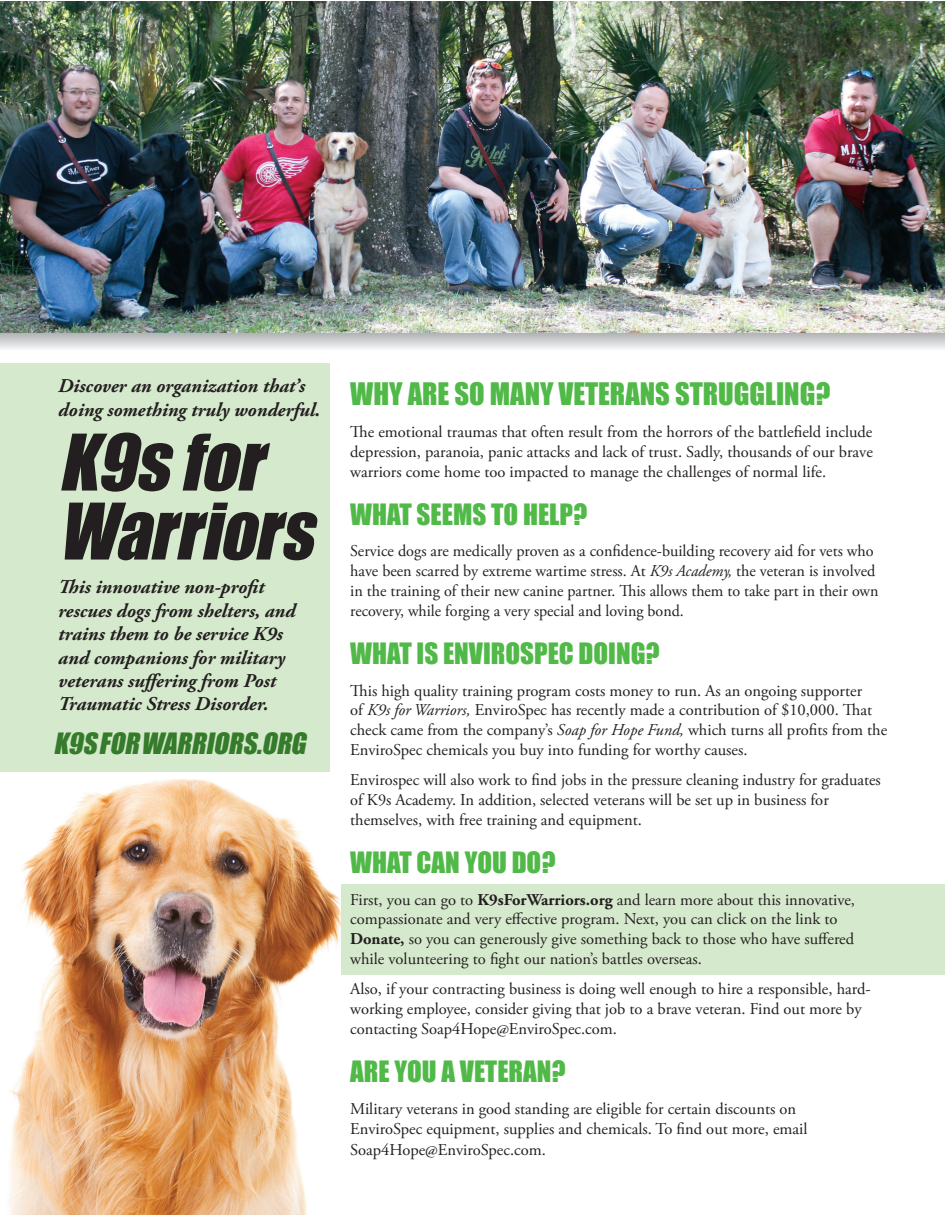
<style>
.page{position:relative;width:945px;height:1215px;background:#fff}
.page>*{position:absolute;margin:0;border:0;box-sizing:border-box;transform-origin:0 0}
.t1{font:italic 72px/69px "Impact";color:#231f20}
.t2{font:28.5px "Impact";color:#51b948}
.t3{font:27px "Impact";color:#51b948}
.t4{font:italic 27px "Impact";color:#357b2b}
.t5{font:italic 700 19.5px/23.4px "Adobe Garamond Pro";color:#231f20}
.t6{font:16.5px/19.8px "Adobe Garamond Pro";color:#231f20}
.s1{font-style:italic}
.s2{font-weight:700}
</style>
<div class="page">
<div style="left:341px;top:884px;width:604px;height:91px;background:#d5e9cc"></div>
<div style="left:0;top:363px;width:330px;height:409px;background:#d5e9cc"></div>
<img style="left:8px;top:780px;width:333px;height:435px">
<img style="left:0;top:2px;width:945px;height:331px">
<div style="left:0;top:333px;width:945px;height:22px;background:linear-gradient(to bottom,#b3b4b7,#fff)"></div>
<p class="t5" style="left:58px;top:375px;width:264px">Discover an organization that’s doing something truly wonderful.</p>
<h1 class="t1" style="left:58px;top:426px;width:277px">K9sfor<br>Warriors</h1>
<p class="t5" style="left:58px;top:576px;width:239px">This innovative non-profit rescues dogs from shelters, and trains them to be service K9s and companions for military veterans suffering from Post<br>Traumatic Stress Disorder.</p>
<h3 class="t4" style="left:53px;top:722px;width:261px">K9SFORWARRIORS.ORG</h3>
<h2 class="t2" style="left:350px;top:372px;width:482px">WHY ARE SO MANY VETERANS STRUGGLING?</h2>
<p class="t6" style="left:350px;top:422px;width:524px;text-align:justify">The emotional traumas that often result from the horrors of the battlefield include depression, paranoia, panic attacks and lack of trust. Sadly, thousands of our brave warriors come home too impacted to manage the challenges of normal life.</p>
<h3 class="t3" style="left:350px;top:493px;width:239px">WHAT SEEMS TO HELP?</h3>
<p class="t6" style="left:350px;top:542px;width:530px">Service dogs are medically proven as a confidence-building recovery aid for vets who have been scarred by extreme wartime stress. At <span class="s1">K9s Academy,</span> the veteran is involved in the training of their new canine partner. This allows them to take part in their own recovery, while forging a very special and loving bond.</p>
<h3 class="t3" style="left:350px;top:632px;width:311px">WHAT IS ENVIROSPEC DOING?</h3>
<p class="t6" style="left:350px;top:681px;width:539px">This high quality training program costs money to run. As an ongoing supporter<br>of <span class="s1">K9s for Warriors,</span> EnviroSpec has recently made a contribution of $10,000. That check came from the company’s <span class="s1">Soap for Hope Fund,</span> which turns all profits from the EnviroSpec chemicals you buy into funding for worthy causes.</p>
<p class="t6" style="left:350px;top:771px;width:532px">Envirospec will also work to find jobs in the pressure cleaning industry for graduates of K9s Academy. In addition, selected veterans will be set up in business for themselves, with free training and equipment.</p>
<h3 class="t3" style="left:350px;top:841px;width:207px">WHAT CAN YOU DO?</h3>
<p class="t6" style="left:350px;top:890px;width:506px">First, you can go to <span class="s2">K9sForWarriors.org</span> and learn more about this innovative, compassionate and very effective program. Next, you can click on the link to <span class="s2">Donate,</span> so you can generously give something back to those who have suffered while volunteering to fight our nation’s battles overseas.</p>
<p class="t6" style="left:350px;top:980px;width:522px">Also, if your contracting business is doing well enough to hire a responsible, hard&shy;working employee, consider giving that job to a brave veteran. Find out more by contacting Soap4Hope@EnviroSpec.com.</p>
<h3 class="t3" style="left:350px;top:1050px;width:217px">ARE YOU A VETERAN?</h3>
<p class="t6" style="left:350px;top:1099px;width:459px">Military veterans in good standing are eligible for certain discounts on<br>EnviroSpec equipment, supplies and chemicals. To find out more, email</p>
<p class="t6" style="left:350px;top:1141px;width:197px">Soap4Hope@EnviroSpec.com.</p>
</div>
